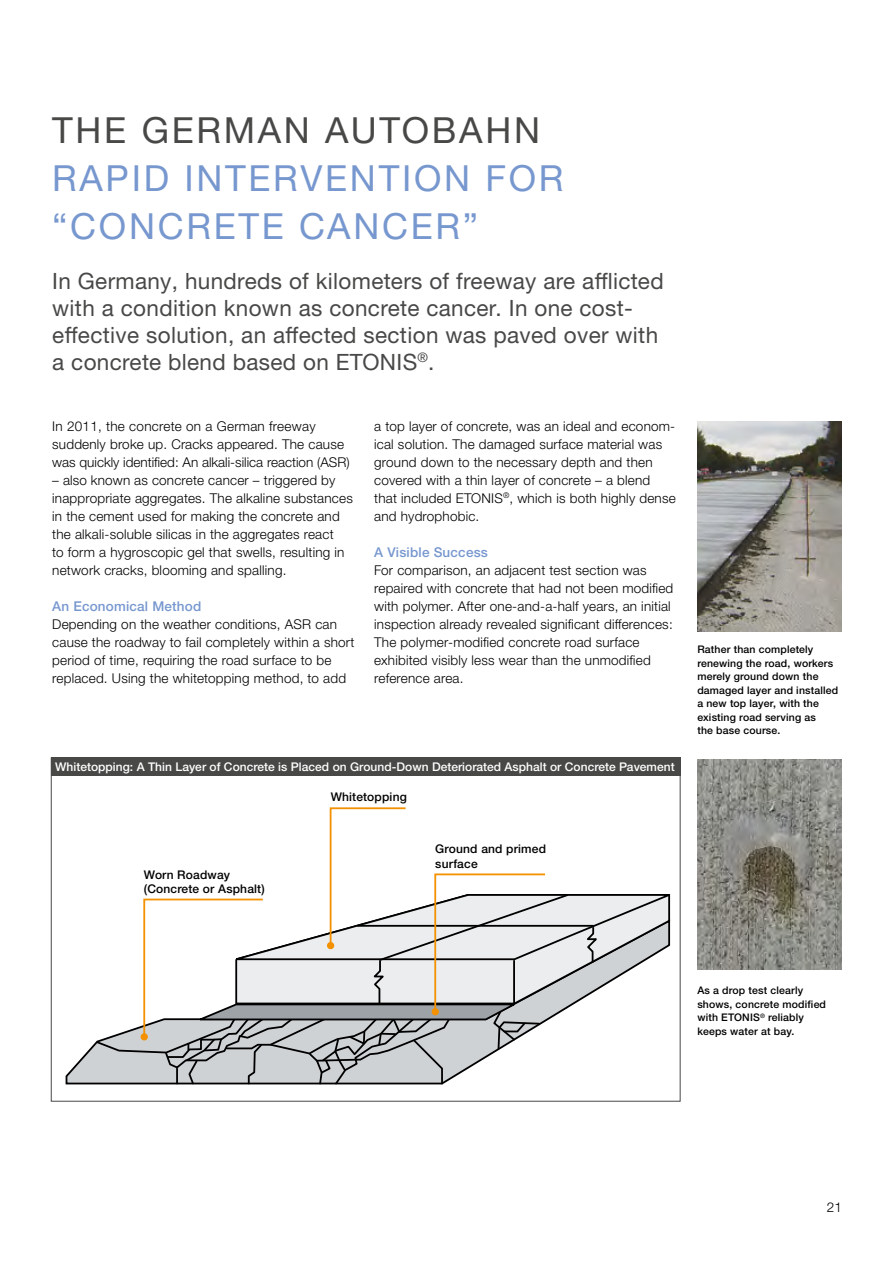
<style>
.page{position:relative;width:893px;height:1263px;background:#fff}
.page>*{position:absolute;margin:0;border:0;box-sizing:border-box;transform-origin:0 0}
.t1{font:36px/48px "Helvetica Panfor Wacker";letter-spacing:.075em;color:#7797cf}
.t2{font:36px "Helvetica Panfor Wacker";letter-spacing:.075em;color:#484847}
.t3{font:22.5px/27px "Helvetica Panfor Wacker";letter-spacing:.015em;color:#484847}
.t4{font:300 13.5px/18px "Helvetica Panfor Wacker";letter-spacing:.015em;color:#000}
.t5{font:500 13.5px "Helvetica Panfor Wacker";letter-spacing:.015em;color:#7797cf}
.t6{font:500 12px "Helvetica Panfor Wacker";letter-spacing:.005em;color:#fff}
.t7{font:500 12px/14.5px "Helvetica Panfor Wacker";letter-spacing:.015em;color:#000}
.t8{font:500 10.5px/13.5px "Helvetica Panfor Wacker";letter-spacing:.015em;color:#000}
</style>
<div class="page">
<img style="left:697px;top:759px;width:145px;height:211px">
<img style="left:697px;top:421px;width:145px;height:210px">
<div style="left:51px;top:758px;width:629px;height:18px;background:#484847"></div>
<svg style="left:65px;top:1043px;width:30px;height:42px"></svg>
<svg style="left:95px;top:807px;width:576px;height:278px"></svg>
<div style="left:432px;top:1008px;width:7px;height:7px;background:#f39100;border-radius:50%"></div>
<h1 class="t2" style="left:52px;top:108px;width:489px">THE GERMAN AUTOBAHN</h1>
<h1 class="t1" style="left:52px;top:153px;width:513px">RAPID INTERVENTION FOR “CONCRETE CANCER”</h1>
<h2 class="t3" style="left:52px;top:267px;width:613px">In Germany, hundreds of kilometers of freeway are afflicted with a condition known as concrete cancer. In one cost&shy;effective solution, an affected section was paved over with a concrete blend based on ETONIS<sup>®</sup>.</h2>
<p class="t4" style="left:52px;top:417px;width:299px">In 2011, the concrete on a German freeway suddenly broke up. Cracks appeared. The cause was quickly identified: An alkali-silica reaction (ASR)</p>
<p class="t4" style="left:52px;top:471px;width:302px">– also known as concrete cancer – triggered by inappropriate aggregates. The alkaline substances in the cement used for making the concrete and the alkali-soluble silicas in the aggregates react<br>to form a hygroscopic gel that swells, resulting in network cracks, blooming and spalling.</p>
<p class="t5" style="left:52px;top:598px;width:151px">An Economical Method</p>
<p class="t4" style="left:52px;top:615px;width:304px">Depending on the weather conditions, ASR can cause the roadway to fail completely within a short period of time, requiring the road surface to be replaced. Using the whitetopping method, to add</p>
<p class="t4" style="left:374px;top:417px;width:303px">a top layer of concrete, was an ideal and econom&shy;ical solution. The damaged surface material was ground down to the necessary depth and then covered with a thin layer of concrete – a blend that included ETONIS<sup>®</sup>, which is both highly dense and hydrophobic.</p>
<p class="t5" style="left:374px;top:544px;width:115px">A Visible Success</p>
<p class="t4" style="left:374px;top:561px;width:301px">For comparison, an adjacent test section was repaired with concrete that had not been modified with polymer. After one-and-a-half years, an initial inspection already revealed significant differences:<br>The polymer-modified concrete road surface exhibited visibly less wear than the unmodified reference area.</p>
<p class="t6" style="left:55px;top:759px;width:621px">Whitetopping: A Thin Layer of Concrete is Placed on Ground-Down Deteriorated Asphalt or Concrete Pavement</p>
<p class="t7" style="left:144px;top:867px;width:122px">Worn Roadway (Concrete or Asphalt)</p>
<p class="t7" style="left:331px;top:789px;width:78px">Whitetopping</p>
<p class="t7" style="left:435px;top:842px;width:112px">Ground and primed surface</p>
<p class="t8" style="left:697px;top:643px;width:142px">Rather than completely renewing the road, workers merely ground down the damaged layer and installed a new top layer, with the existing road serving as<br>the base course.</p>
<p class="t8" style="left:697px;top:983px;width:130px">As a drop test clearly shows, concrete modified with ETONIS<sup>®</sup> reliably keeps water at bay.</p>
<p class="t4" style="left:827px;top:1198px;width:17px">21</p>
</div>
